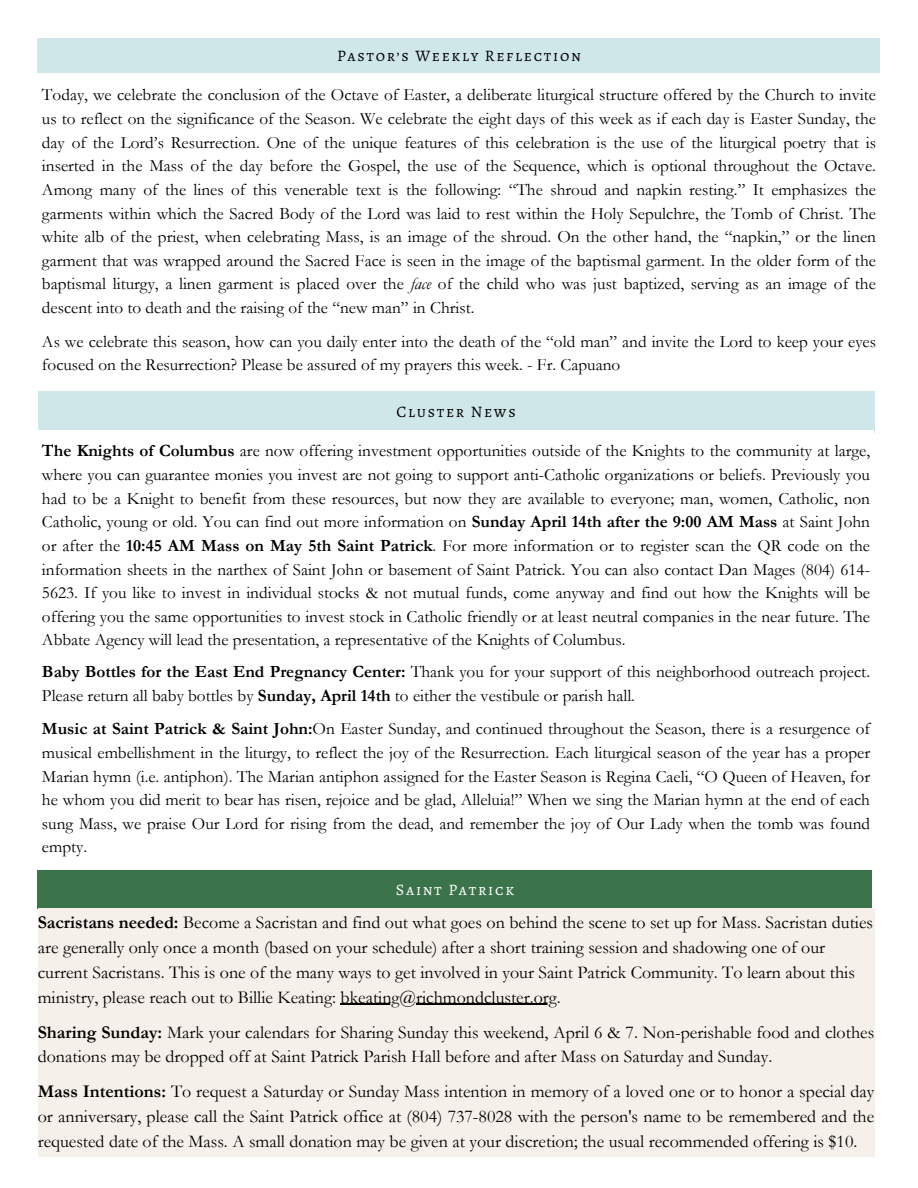
<style>
.page{position:relative;width:918px;height:1188px;background:#fff}
.page>*{position:absolute;margin:0;border:0;box-sizing:border-box;transform-origin:0 0}
.t1{font:18px/24.8px "Garamond";color:#000}
.t2{font:17.25px/23.7px "Garamond";color:#000;text-align:justify}
.t3{font:16.05px "Alegreya SC";letter-spacing:.105em;color:#000}
.t4{font:16.05px "Alegreya SC";letter-spacing:.105em;color:#fff}
.s1{font-style:italic}
.s2{font-weight:700}
</style>
<div class="page">
<div style="left:38px;top:38px;width:842px;height:34px;background:#d0e7ea"></div>
<div style="left:38px;top:391px;width:836px;height:42px;background:#d0e7ea"></div>
<div style="left:38px;top:431px;width:835px;height:439px;background:#fff"></div>
<div style="left:38px;top:870px;width:834px;height:38px;background:#397249"></div>
<div style="left:38px;top:908px;width:836px;height:249px;background:#f5f0ea"></div>
<hr style="left:341px;top:1004px;width:216px;height:1px;background:#000">
<p class="t3" style="left:337px;top:44px;width:245px">Pastor’s Weekly Reflection</p>
<p class="t2" style="left:42px;top:83px;width:836px">Today, we celebrate the conclusion of the Octave of Easter, a deliberate liturgical structure offered by the Church to invite us to reflect on the significance of the Season. We celebrate the eight days of this week as if each day is Easter Sunday, the day of the Lord’s Resurrection. One of the unique features of this celebration is the use of the liturgical poetry that is inserted in the Mass of the day before the Gospel, the use of the Sequence, which is optional throughout the Octave.<br>Among many of the lines of this venerable text is the following: “The shroud and napkin resting.” It emphasizes the garments within which the Sacred Body of the Lord was laid to rest within the Holy Sepulchre, the Tomb of Christ. The white alb of the priest, when celebrating Mass, is an image of the shroud. On the other hand, the “napkin,” or the linen garment that was wrapped around the Sacred Face is seen in the image of the baptismal garment. In the older form of the baptismal liturgy, a linen garment is placed over the <span class="s1">face</span> of the child who was just baptized, serving as an image of the descent into to death and the raising of the “new man” in Christ.</p>
<p class="t2" style="left:42px;top:330px;width:835px">As we celebrate this season, how can you daily enter into the death of the “old man” and invite the Lord to keep your eyes focused on the Resurrection? Please be assured of my prayers this week. - Fr. Capuano</p>
<p class="t3" style="left:396px;top:401px;width:121px">Cluster News</p>
<p class="t2" style="left:42px;top:439px;width:830px"><span class="s2">The Knights of Columbus</span> are now offering investment opportunities outside of the Knights to the community at large, where you can guarantee monies you invest are not going to support anti-Catholic organizations or beliefs. Previously you had to be a Knight to benefit from these resources, but now they are available to everyone; man, women, Catholic, non Catholic, young or old. You can find out more information on <span class="s2">Sunday April 14th after the 9:00 AM Mass</span> at Saint John or after the <span class="s2">10:45 AM Mass on May 5th Saint Patrick</span>. For more information or to register scan the QR code on the information sheets in the narthex of Saint John or basement of Saint Patrick. You can also contact Dan Mages (804) 614- 5623. If you like to invest in individual stocks &amp; not mutual funds, come anyway and find out how the Knights will be offering you the same opportunities to invest stock in Catholic friendly or at least neutral companies in the near future. The Abbate Agency will lead the presentation, a representative of the Knights of Columbus.</p>
<p class="t2" style="left:42px;top:660px;width:830px"><span class="s2">Baby Bottles for the East End Pregnancy Center:</span> Thank you for your support of this neighborhood outreach project.<br>Please return all baby bottles by <span class="s2">Sunday, April 14th</span> to either the vestibule or parish hall.</p>
<p class="t2" style="left:42px;top:717px;width:830px"><span class="s2">Music at Saint Patrick &amp; Saint John:</span>On Easter Sunday, and continued throughout the Season, there is a resurgence of musical embellishment in the liturgy, to reflect the joy of the Resurrection. Each liturgical season of the year has a proper Marian hymn (i.e. antiphon). The Marian antiphon assigned for the Easter Season is Regina Caeli, “O Queen of Heaven, for he whom you did merit to bear has risen, rejoice and be glad, Alleluia!” When we sing the Marian hymn at the end of each sung Mass, we praise Our Lord for rising from the dead, and remember the joy of Our Lady when the tomb was found empty.</p>
<p class="t4" style="left:396px;top:878px;width:120px">Saint Patrick</p>
<p class="t1" style="left:38px;top:911px;width:837px"><span class="s2">Sacristans needed:</span> Become a Sacristan and find out what goes on behind the scene to set up for Mass. Sacristan duties are generally only once a month (based on your schedule) after a short training session and shadowing one of our current Sacristans. This is one of the many ways to get involved in your Saint Patrick Community. To learn about this ministry, please reach out to Billie Keating: bkeating@richmondcluster.org.</p>
<p class="t1" style="left:38px;top:1020px;width:838px"><span class="s2">Sharing Sunday:</span> Mark your calendars for Sharing Sunday this weekend, April 6 &amp; 7. Non-perishable food and clothes donations may be dropped off at Saint Patrick Parish Hall before and after Mass on Saturday and Sunday.</p>
<p class="t1" style="left:38px;top:1079px;width:838px;text-align:justify"><span class="s2">Mass Intentions:</span> To request a Saturday or Sunday Mass intention in memory of a loved one or to honor a special day or anniversary, please call the Saint Patrick office at (804) 737-8028 with the person's name to be remembered and the requested date of the Mass. A small donation may be given at your discretion; the usual recommended offering is $10.</p>
</div>
